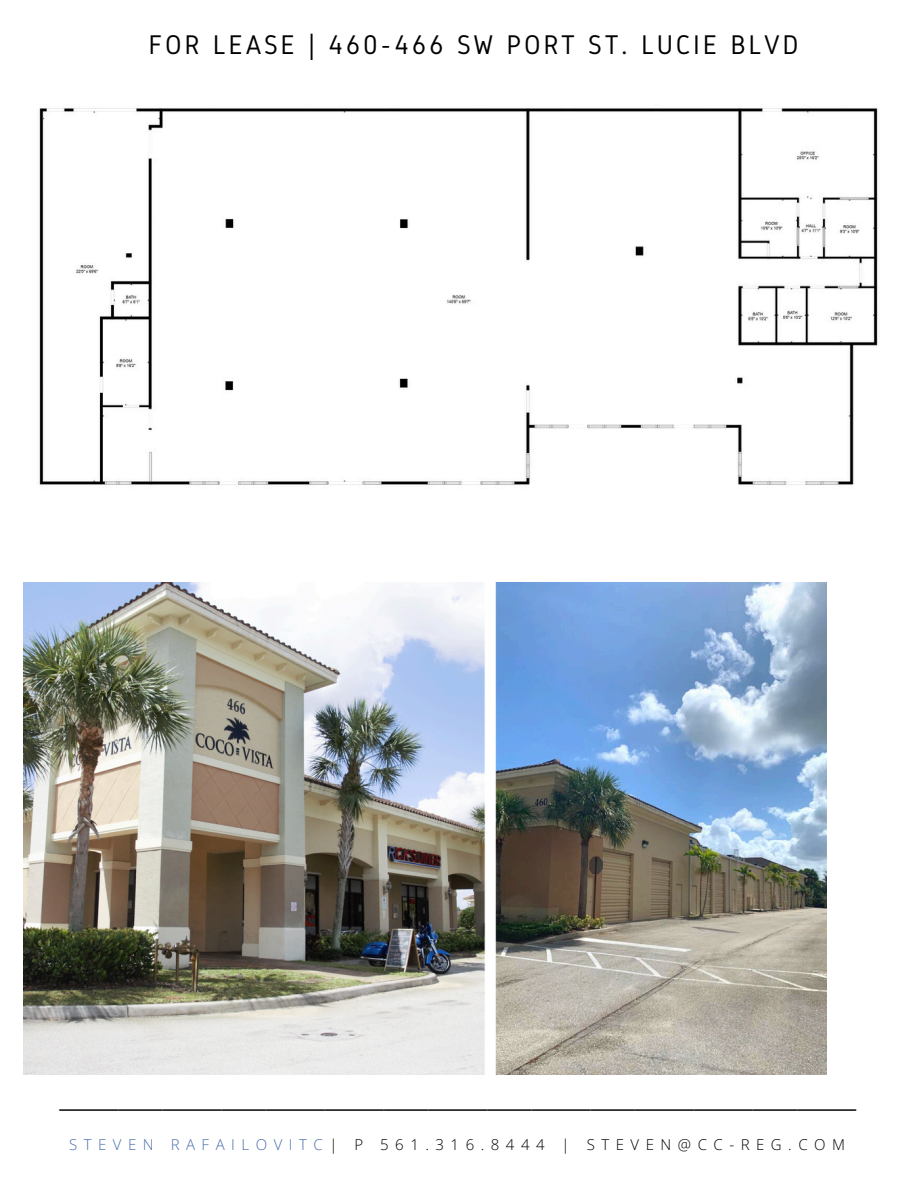
<style>
.page{position:relative;width:918px;height:1188px;background:#fff}
.page>*{position:absolute;margin:0;border:0;box-sizing:border-box;transform-origin:0 0}
.t1{font:300 36px "Open Sans";color:#000}
.t2{font:27px "Gidole";letter-spacing:.1em;color:#000}
.t3{font:300 15px "Open Sans";letter-spacing:.435em;color:#000}
.s1{color:#486eab}
</style>
<div class="page">
<img style="left:23px;top:582px;width:804px;height:493px">
<img style="left:39px;top:108px;width:839px;height:377px">
<p class="t2" style="left:149px;top:30px;width:652px">FOR LEASE | 460-466 SW PORT ST. LUCIE BLVD</p>
<p class="t1" style="left:59px;top:1067px;width:799px">______________________________________________________</p>
<p class="t3" style="left:69px;top:1134px;width:778px"><span class="s1">STEVEN RAFAILOVITC</span>| P 561.316.8444 | STEVEN@CC-REG.COM</p>
</div>
